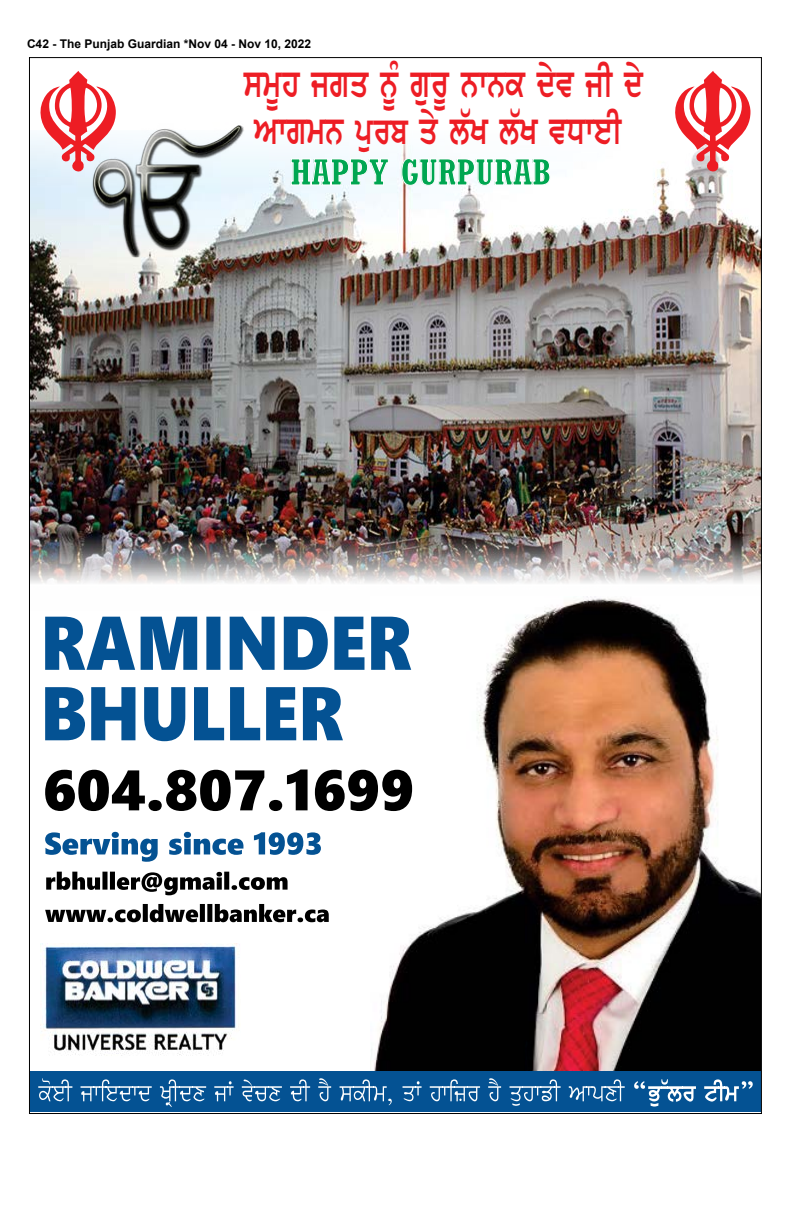
<style>
.page{position:relative;width:792px;height:1224px;background:#fff}
.page>*{position:absolute;margin:0;border:0;box-sizing:border-box;transform-origin:0 0}
.t1{font:700 40.7px/46.6px "Anmol Lipi";color:#ed1d24;scale:.71 1}
.t2{font:700 condensed 37px "Rockwell";color:#00a651;scale:.95 1}
.t3{font:700 12px "Arial";color:#000}
.s1{font-size:39px}
</style>
<div class="page">
<img style="left:31px;top:130px;width:729px;height:453px">
<img style="left:371px;top:596px;width:389px;height:475px">
<div style="left:31px;top:1071px;width:730px;height:41px;background:#045293"></div>
<img style="left:40px;top:944px;width:199px;height:112px">
<svg style="left:38px;top:1078px;width:715px;height:29px"></svg>
<svg style="left:45px;top:617px;width:366px;height:53px"></svg>
<svg style="left:45px;top:687px;width:298px;height:54px"></svg>
<svg style="left:45px;top:770px;width:367px;height:41px"></svg>
<svg style="left:46px;top:872px;width:242px;height:23px"></svg>
<svg style="left:45px;top:904px;width:284px;height:18px"></svg>
<svg style="left:45px;top:832px;width:276px;height:30px"></svg>
<svg style="left:37px;top:71px;width:79px;height:105px"></svg>
<svg style="left:672px;top:71px;width:78px;height:105px"></svg>
<img style="left:86px;top:121px;width:163px;height:154px">
<p class="t3" style="left:27px;top:36px;width:286px">C42 - The Punjab Guardian *Nov 04 - Nov 10, 2022</p>
<p class="t1" style="left:244px;top:62px;width:564px">SMUH JGQ NUM GURU NWNK DYV JI DY<br>AWGMN <span class="s1">PURB</span> QY L`K L`K VDWEI</p>
<p class="t2" style="left:290px;top:150px;width:276px">HAPPY GURPURAB</p>
</div>
